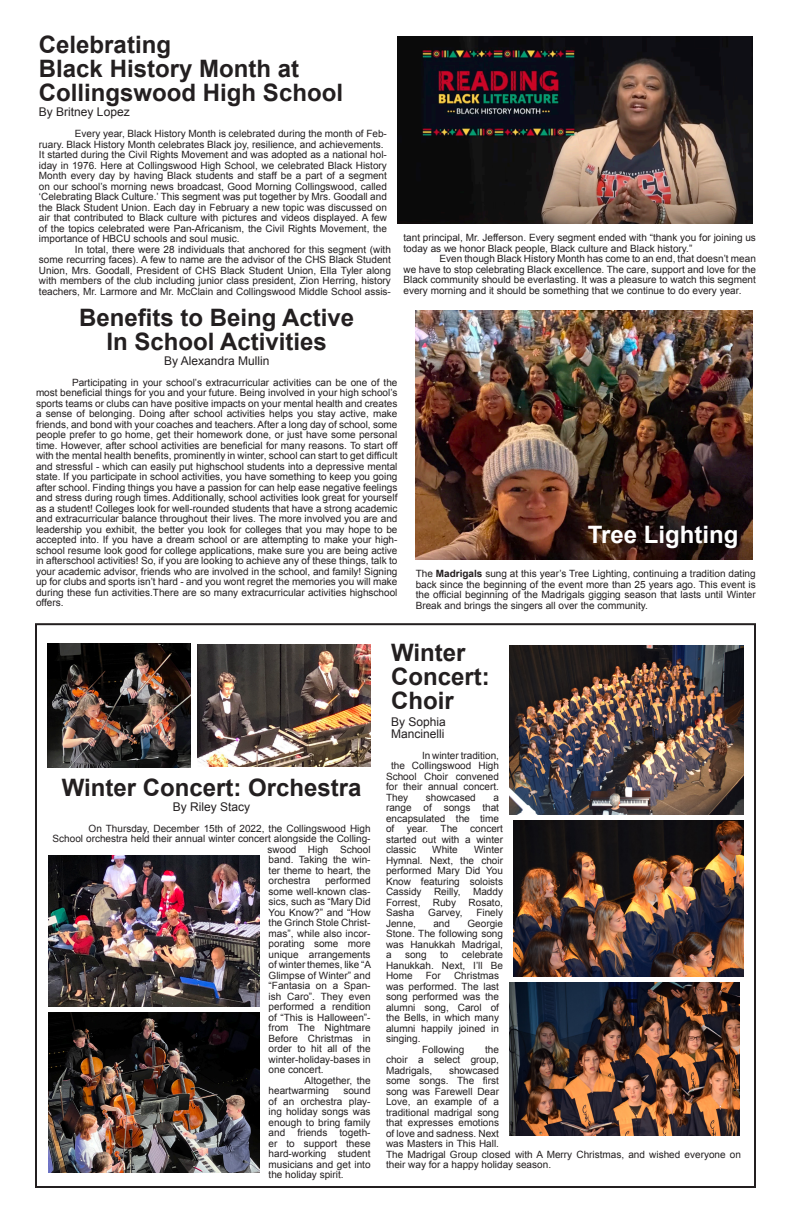
<style>
.page{position:relative;width:792px;height:1224px;background:#fff}
.page>*{position:absolute;margin:0;border:0;box-sizing:border-box;transform-origin:0 0}
.t1{font:700 24px/24px "Arial";color:#231f20}
.t2{font:700 24px "Arial";color:#fff}
.t3{font:12px/12px "Arial";color:#231f20}
.t4{font:10px/10.5px "Arial";color:#231f20;text-align:justify}
.s1{font-weight:700}
</style>
<div class="page">
<img style="left:397px;top:36px;width:356px;height:188px">
<img style="left:416px;top:310px;width:337px;height:250px">
<img style="left:48px;top:855px;width:211px;height:151px">
<img style="left:198px;top:645px;width:172px;height:121px">
<img style="left:48px;top:1012px;width:211px;height:160px">
<img style="left:48px;top:644px;width:142px;height:124px">
<img style="left:509px;top:646px;width:234px;height:168px">
<img style="left:513px;top:820px;width:230px;height:156px">
<img style="left:509px;top:982px;width:231px;height:154px">
<p class="t1" style="left:39px;top:34px;width:134px">Celebrating</p>
<p class="t1" style="left:39px;top:58px;width:306px">Black History Month at<br>Collingswood High School</p>
<p class="t3" style="left:39px;top:106px;width:92px">By Britney Lopez</p>
<p class="t4" style="left:39px;top:129px;width:349px;text-indent:36px">Every year, Black History Month is celebrated during the month of Feb&shy;ruary. Black History Month celebrates Black joy, resilience, and achievements.</p>
<p class="t4" style="left:39px;top:150px;width:350px">It started during the Civil Rights Movement and was adopted as a national hol&shy;iday in 1976. Here at Collingswood High School, we celebrated Black History Month every day by having Black students and staff be a part of a segment on our school’s morning news broadcast, Good Morning Collingswood, called ‘Celebrating Black Culture.’ This segment was put together by Mrs. Goodall and the Black Student Union. Each day in February a new topic was discussed on air that contributed to Black culture with pictures and videos displayed. A few of the topics celebrated were Pan-Africanism, the Civil Rights Movement, the importance of HBCU schools and soul music.</p>
<p class="t4" style="left:39px;top:244px;width:353px;text-indent:36px">In total, there were 28 individuals that anchored for this segment (with some recurring faces). A few to name are the advisor of the CHS Black Student Union, Mrs. Goodall, President of CHS Black Student Union, Ella Tyler along with members of the club including junior class president, Zion Herring, history teachers, Mr. Larmore and Mr. McClain and Collingswood Middle School assis-</p>
<p class="t4" style="left:403px;top:233px;width:354px">tant principal, Mr. Jefferson. Every segment ended with “thank you for joining us today as we honor Black people, Black culture and Black history.”</p>
<p class="t4" style="left:403px;top:254px;width:354px;text-indent:36px">Even though Black History Month has come to an end, that doesn’t mean we have to stop celebrating Black excellence. The care, support and love for the Black community should be everlasting. It was a pleasure to watch this segment every morning and it should be something that we continue to do every year.</p>
<p class="t1" style="left:79px;top:306px;width:277px">Benefits to Being Active</p>
<p class="t1" style="left:106px;top:330px;width:222px">In School Activities</p>
<p class="t3" style="left:164px;top:355px;width:107px">By Alexandra Mullin</p>
<p class="t4" style="left:36px;top:377px;width:363px;text-indent:36px">Participating in your school’s extracurricular activities can be one of the most beneficial things for you and your future. Being involved in your high school’s sports teams or clubs can have positive impacts on your mental health and creates a sense of belonging. Doing after school activities helps you stay active, make friends, and bond with your coaches and teachers. After a long day of school, some people prefer to go home, get their homework done, or just have some personal time. However, after school activities are beneficial for many reasons. To start off with the mental health benefits, prominently in winter, school can start to get difficult and stressful - which can easily put highschool students into a depressive mental state. If you participate in school activities, you have something to keep you going after school. Finding things you have a passion for can help ease negative feelings and stress during rough times. Additionally, school activities look great for yourself as a student! Colleges look for well-rounded students that have a strong academic and extracurricular balance throughout their lives. The more involved you are and leadership you exhibit, the better you look for colleges that you may hope to be accepted into. If you have a dream school or are attempting to make your high&shy;school resume look good for college applications, make sure you are being active in afterschool activities! So, if you are looking to achieve any of these things, talk to your academic advisor, friends who are involved in the school, and family! Signing up for clubs and sports isn’t hard - and you wont regret the memories you will make during these fun activities.There are so many extracurricular activities highschool offers.</p>
<p class="t2" style="left:588px;top:519px;width:152px">Tree Lighting</p>
<p class="t4" style="left:416px;top:569px;width:342px">The <span class="s1">Madrigals</span> sung at this year’s Tree Lighting, continuing a tradition dating back since the beginning of the event more than 25 years ago. This event is the official beginning of the Madrigals gigging season that lasts until Winter Break and brings the singers all over the community.</p>
<p class="t1" style="left:62px;top:776px;width:301px">Winter Concert: Orchestra</p>
<p class="t3" style="left:173px;top:801px;width:79px">By Riley Stacy</p>
<p class="t4" style="left:89px;top:823px;width:283px">On Thursday, December 15th of 2022, the Collingswood High</p>
<p class="t4" style="left:53px;top:834px;width:319px">School orchestra held their annual winter concert alongside the Colling-</p>
<p class="t4" style="left:268px;top:844px;width:104px">swood High School</p>
<p class="t4" style="left:269px;top:855px;width:103px">band. Taking the win-</p>
<p class="t4" style="left:269px;top:865px;width:103px">ter theme to heart, the</p>
<p class="t4" style="left:269px;top:876px;width:43px">orchestra</p>
<p class="t4" style="left:269px;top:876px;width:104px;text-indent:56px">performed some well-known clas&shy;sics, such as “Mary Did You Know?” and “How the Grinch Stole Christ&shy;mas”, while also incor&shy;porating some more unique arrangements of winter themes, like “A Glimpse of Winter” and “Fantasia on a Span&shy;ish Caro”. They even performed a rendition of “This is Halloween”- from The Nightmare Before Christmas in order to hit all of the winter-holiday-bases in one concert.</p>
<p class="t4" style="left:269px;top:1075px;width:103px;text-indent:36px">Altogether, the heartwarming</p>
<p class="t4" style="left:269px;top:1086px;width:103px;text-indent:75px">sound of an orchestra play&shy;ing holiday songs was enough to bring family and friends togeth&shy;er to support these hard-working student musicians and get into the holiday spirit.</p>
<p class="t1" style="left:391px;top:642px;width:100px">Winter<br>Concert:<br>Choir</p>
<p class="t3" style="left:391px;top:716px;width:56px">By Sophia<br>Mancinelli</p>
<p class="t4" style="left:422px;top:750px;width:78px">In winter tradition,</p>
<p class="t4" style="left:391px;top:760px;width:109px">the Collingswood High</p>
<p class="t4" style="left:386px;top:771px;width:114px">School Choir convened</p>
<p class="t4" style="left:386px;top:781px;width:115px">for their annual concert.</p>
<p class="t4" style="left:386px;top:792px;width:24px">They</p>
<p class="t4" style="left:426px;top:792px;width:52px">showcased</p>
<p class="t4" style="left:386px;top:792px;width:118px;text-align:left;text-indent:107px">a range of songs that encapsulated the time of year. The concert started out with a winter classic</p>
<p class="t4" style="left:386px;top:844px;width:118px;text-indent:88px">Winter Hymnal. Next, the choir performed Mary Did You Know featuring soloists Cassidy Reilly, Maddy Forrest, Ruby Rosato, Sasha</p>
<p class="t4" style="left:432px;top:844px;width:27px">White</p>
<p class="t4" style="left:428px;top:907px;width:36px">Garvey,</p>
<p class="t4" style="left:476px;top:907px;width:28px">Finely</p>
<p class="t4" style="left:386px;top:918px;width:118px;text-indent:81px">Georgie Stone. The following song was Hanukkah Madrigal, a</p>
<p class="t4" style="left:386px;top:918px;width:32px">Jenne,</p>
<p class="t4" style="left:433px;top:918px;width:18px">and</p>
<p class="t4" style="left:386px;top:949px;width:118px;text-indent:76px">celebrate Hanukkah. Next, I’ll Be Home</p>
<p class="t4" style="left:405px;top:949px;width:23px">song</p>
<p class="t4" style="left:440px;top:949px;width:10px">to</p>
<p class="t4" style="left:386px;top:970px;width:114px;text-indent:68px">Christmas was performed. The last song performed was the alumni song, Carol of the Bells, in which many alumni happily joined in singing.</p>
<p class="t4" style="left:422px;top:1044px;width:44px">Following</p>
<p class="t4" style="left:426px;top:970px;width:17px">For</p>
<p class="t4" style="left:386px;top:1044px;width:114px;text-indent:99px">the choir a select group, Madrigals,</p>
<p class="t4" style="left:386px;top:1065px;width:356px;text-align:left;text-indent:63px">showcased<br>some songs. The first<br>song was Farewell Dear<br>Love, an example of a<br>traditional madrigal song<br>that expresses emotions<br>of love and sadness. Next<br>was Masters in This Hall.<br>The Madrigal Group closed with A Merry Christmas, and wished everyone on their way for a happy holiday season.</p>
</div>
